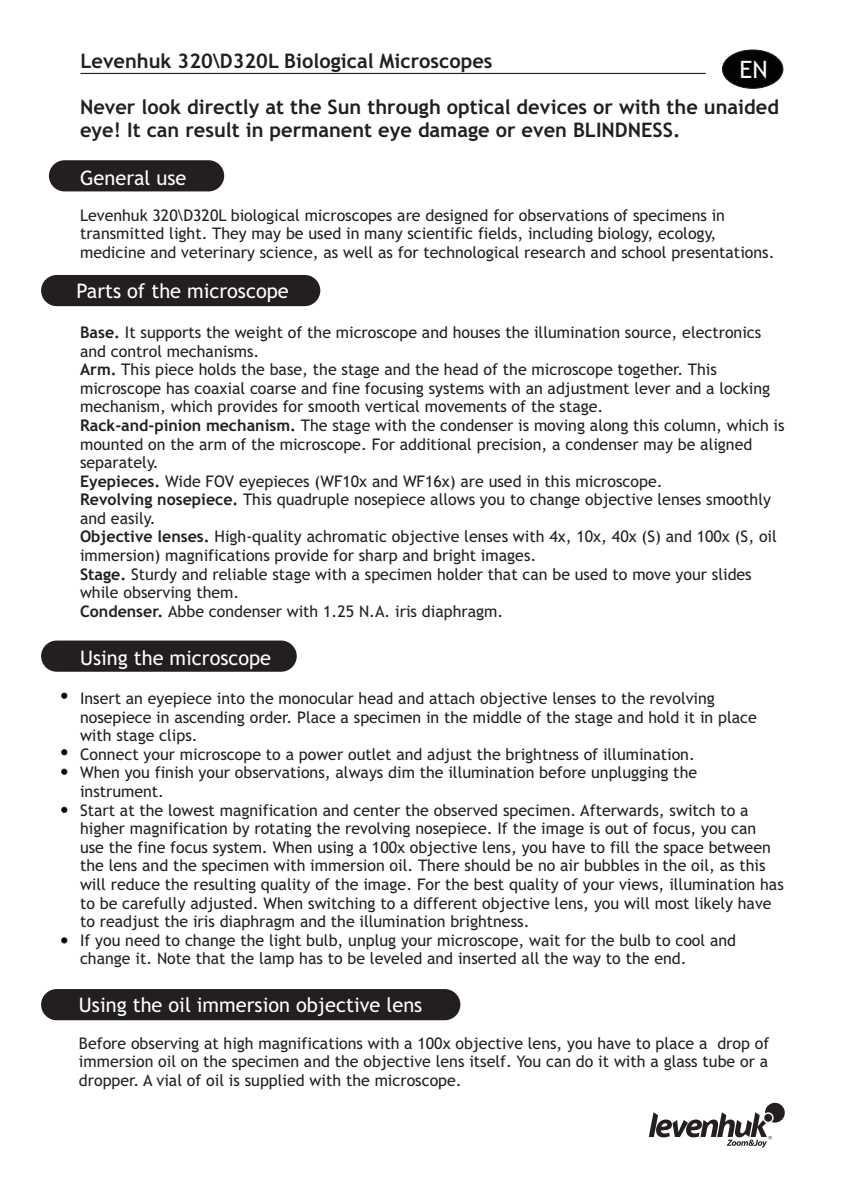
<style>
.page{position:relative;width:851px;height:1191px;background:#fff}
.page>*{position:absolute;margin:0;border:0;box-sizing:border-box;transform-origin:0 0}
.t1{font:24px "Trebuchet MS";color:#fff}
.t2{font:700 20px/23.2px "Trebuchet MS";color:#231f20}
.t3{font:20px "Trebuchet MS";color:#fff}
.t4{font:16px/18.6px "Trebuchet MS";color:#231f20}
.s1{font-weight:700}
</style>
<div class="page">
<div style="left:41px;top:640px;width:256px;height:31px;background:#231f20;border-radius:16px"></div>
<div style="left:41px;top:275px;width:279px;height:31px;background:#231f20;border-radius:16px"></div>
<svg style="left:648px;top:1102px;width:137px;height:45px"></svg>
<div style="left:41px;top:989px;width:419px;height:31px;background:#231f20;border-radius:16px"></div>
<div style="left:49px;top:160px;width:175px;height:31px;background:#231f20;border-radius:16px"></div>
<svg style="left:61px;top:693px;width:6px;height:5px"></svg>
<svg style="left:61px;top:749px;width:6px;height:6px"></svg>
<svg style="left:61px;top:769px;width:6px;height:5px"></svg>
<svg style="left:61px;top:807px;width:6px;height:5px"></svg>
<svg style="left:61px;top:937px;width:6px;height:6px"></svg>
<div style="left:722px;top:50px;width:61px;height:39px;background:#020304;border:1px solid #231f20;border-radius:50%"></div>
<hr style="left:80px;top:73px;width:625px;height:1px;background:#231f20">
<p class="t2" style="left:80px;top:51px;width:413px">Levenhuk 320\D320L Biological Microscopes</p>
<p class="t2" style="left:80px;top:97px;width:700px">Never look directly at the Sun through optical devices or with the unaided eye! It can result in permanent eye damage or even BLINDNESS.</p>
<h1 class="t1" style="left:739px;top:60px;width:30px">EN</h1>
<p class="t3" style="left:80px;top:170px;width:108px">General use</p>
<p class="t4" style="left:80px;top:207px;width:696px">Levenhuk 320\D320L biological microscopes are designed for observations of specimens in transmitted light. They may be used in many scientific fields, including biology, ecology, medicine and veterinary science, as well as for technological research and school presentations.</p>
<p class="t3" style="left:77px;top:283px;width:213px">Parts of the microscope</p>
<p class="t4" style="left:80px;top:324px;width:706px"><span class="s1">Base.</span> It supports the weight of the microscope and houses the illumination source, electronics and control mechanisms.<br><span class="s1">Arm.</span> This piece holds the base, the stage and the head of the microscope together. This microscope has coaxial coarse and fine focusing systems with an adjustment lever and a locking mechanism, which provides for smooth vertical movements of the stage.<br><span class="s1">Rack-and-pinion mechanism.</span> The stage with the condenser is moving along this column, which is mounted on the arm of the microscope. For additional precision, a condenser may be aligned separately.<br><span class="s1">Eyepieces.</span> Wide FOV eyepieces (WF10x and WF16x) are used in this microscope.<br><span class="s1">Revolving nosepiece.</span> This quadruple nosepiece allows you to change objective lenses smoothly and easily.<br><span class="s1">Objective lenses.</span> High-quality achromatic objective lenses with 4x, 10x, 40x (S) and 100x (S, oil immersion) magnifications provide for sharp and bright images.<br><span class="s1">Stage.</span> Sturdy and reliable stage with a specimen holder that can be used to move your slides while observing them.<br><span class="s1">Condenser.</span> Abbe condenser with 1.25 N.A. iris diaphragm.</p>
<p class="t3" style="left:80px;top:650px;width:193px">Using the microscope</p>
<p class="t4" style="left:80px;top:690px;width:705px">Insert an eyepiece into the monocular head and attach objective lenses to the revolving nosepiece in ascending order. Place a specimen in the middle of the stage and hold it in place with stage clips.<br>Connect your microscope to a power outlet and adjust the brightness of illumination.<br>When you finish your observations, always dim the illumination before unplugging the instrument.<br>Start at the lowest magnification and center the observed specimen. Afterwards, switch to a higher magnification by rotating the revolving nosepiece. If the image is out of focus, you can use the fine focus system. When using a 100x objective lens, you have to fill the space between the lens and the specimen with immersion oil. There should be no air bubbles in the oil, as this will reduce the resulting quality of the image. For the best quality of your views, illumination has to be carefully adjusted. When switching to a different objective lens, you will most likely have to readjust the iris diaphragm and the illumination brightness.<br>If you need to change the light bulb, unplug your microscope, wait for the bulb to cool and change it. Note that the lamp has to be leveled and inserted all the way to the end.</p>
<p class="t3" style="left:79px;top:997px;width:345px">Using the oil immersion objective lens</p>
<p class="t4" style="left:79px;top:1035px;width:691px;text-align:justify">Before observing at high magnifications with a 100x objective lens, you have to place a drop of immersion oil on the specimen and the objective lens itself. You can do it with a glass tube or a dropper. A vial of oil is supplied with the microscope.</p>
</div>
